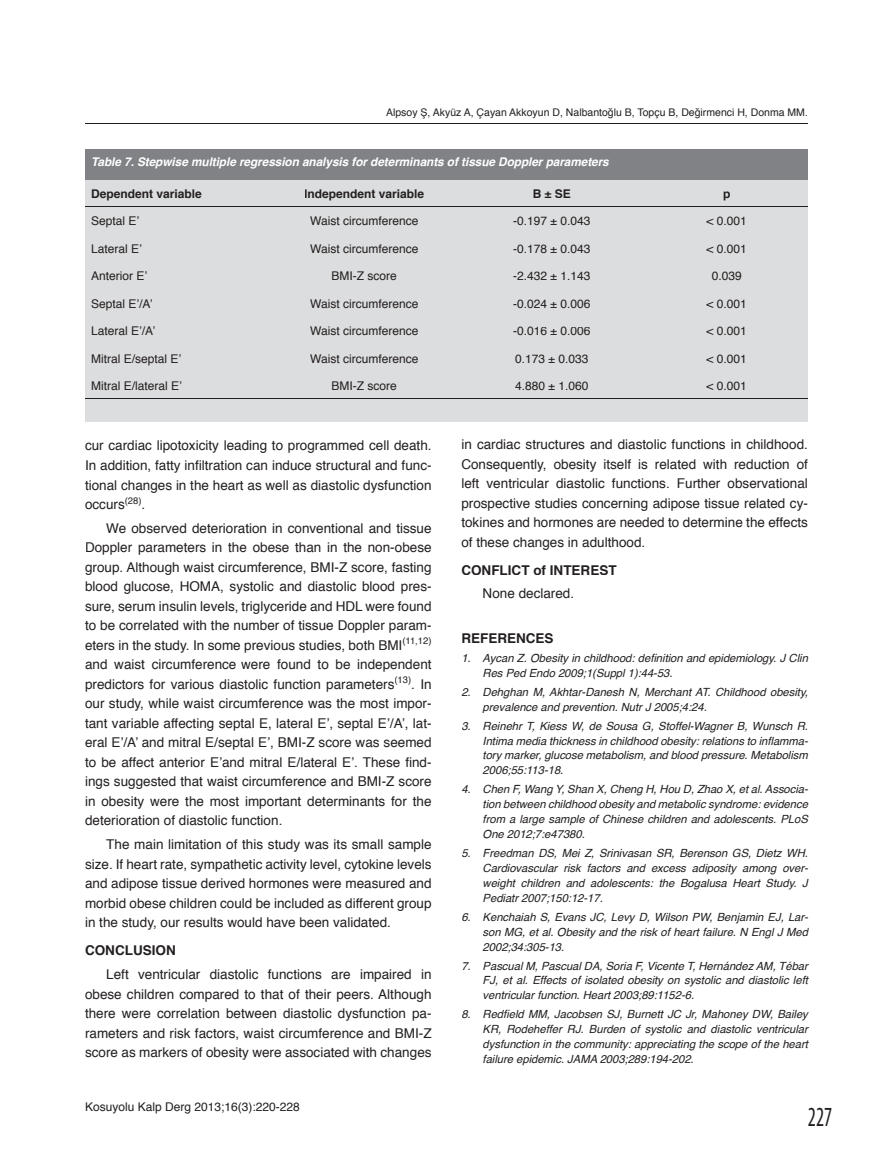
<style>
.page{position:relative;width:893px;height:1170px;background:#fff}
.page>*{position:absolute;margin:0;border:0;box-sizing:border-box;transform-origin:0 0}
.t1{font:condensed 27.75px "Myriad Pro";color:#231f20;scale:.76 1}
.t2{font:13.5px/19.5px "Helvetica";color:#231f20;text-align:justify}
.t3{font:700 13.5px "Helvetica";color:#231f20}
.t4{font:12px "Helvetica";color:#231f20}
.t5{font:italic 700 12px "Helvetica";letter-spacing:-.005em;color:#fff}
.t6{font:700 12px "Helvetica";color:#231f20}
.t7{font:italic 11.25px/14.9px "Helvetica";color:#231f20;text-align:justify}
.t8{font:10.5px "Helvetica";color:#231f20}
</style>
<div class="page">
<hr style="left:85px;top:123px;width:723px;height:1px;background:#231f20">
<div style="left:85px;top:149px;width:723px;height:272px;background:#dcddde"></div>
<div style="left:85px;top:149px;width:723px;height:30px;background:#808285"></div>
<hr style="left:85px;top:398px;width:723px;height:1px;background:#231f20">
<hr style="left:85px;top:207px;width:723px;height:1px;background:#231f20">
<p class="t8" style="left:386px;top:108px;width:423px">Alpsoy Ş, Akyüz A, Çayan Akkoyun D, Nalbantoğlu B, Topçu B, Değirmenci H, Donma MM.</p>
<p class="t5" style="left:91px;top:157px;width:519px">Table 7. Stepwise multiple regression analysis for determinants of tissue Doppler parameters</p>
<p class="t6" style="left:91px;top:188px;width:112px">Dependent variable</p>
<p class="t6" style="left:304px;top:188px;width:122px">Independent variable</p>
<p class="t6" style="left:533px;top:188px;width:39px">B ± SE</p>
<p class="t6" style="left:723px;top:188px;width:9px">p</p>
<p class="t4" style="left:91px;top:216px;width:50px">Septal E’</p>
<p class="t4" style="left:310px;top:216px;width:110px">Waist circumference</p>
<p class="t4" style="left:513px;top:216px;width:79px">-0.197 ± 0.043</p>
<p class="t4" style="left:706px;top:216px;width:42px">&lt; 0.001</p>
<p class="t4" style="left:91px;top:243px;width:52px">Lateral E’</p>
<p class="t4" style="left:310px;top:243px;width:110px">Waist circumference</p>
<p class="t4" style="left:513px;top:243px;width:79px">-0.178 ± 0.043</p>
<p class="t4" style="left:706px;top:243px;width:42px">&lt; 0.001</p>
<p class="t4" style="left:91px;top:271px;width:58px">Anterior E’</p>
<p class="t4" style="left:332px;top:271px;width:67px">BMI-Z score</p>
<p class="t4" style="left:513px;top:271px;width:79px">-2.432 ± 1.143</p>
<p class="t4" style="left:712px;top:271px;width:32px">0.039</p>
<p class="t4" style="left:91px;top:299px;width:63px">Septal E’/A’</p>
<p class="t4" style="left:310px;top:299px;width:110px">Waist circumference</p>
<p class="t4" style="left:513px;top:299px;width:79px">-0.024 ± 0.006</p>
<p class="t4" style="left:706px;top:299px;width:42px">&lt; 0.001</p>
<p class="t4" style="left:91px;top:326px;width:65px">Lateral E’/A’</p>
<p class="t4" style="left:310px;top:326px;width:110px">Waist circumference</p>
<p class="t4" style="left:513px;top:326px;width:79px">-0.016 ± 0.006</p>
<p class="t4" style="left:706px;top:326px;width:42px">&lt; 0.001</p>
<p class="t4" style="left:91px;top:354px;width:92px">Mitral E/septal E’</p>
<p class="t4" style="left:310px;top:354px;width:110px">Waist circumference</p>
<p class="t4" style="left:515px;top:354px;width:75px">0.173 ± 0.033</p>
<p class="t4" style="left:706px;top:354px;width:42px">&lt; 0.001</p>
<p class="t4" style="left:91px;top:380px;width:92px">Mitral E/lateral E’</p>
<p class="t4" style="left:332px;top:380px;width:67px">BMI-Z score</p>
<p class="t4" style="left:515px;top:380px;width:75px">4.880 ± 1.060</p>
<p class="t4" style="left:706px;top:380px;width:42px">&lt; 0.001</p>
<p class="t2" style="left:85px;top:437px;width:348px">cur cardiac lipotoxicity leading to programmed cell death.<br>In addition, fatty infiltration can induce structural and func&shy;tional changes in the heart as well as diastolic dysfunction occurs<sup>(28)</sup>.</p>
<p class="t2" style="left:85px;top:519px;width:348px;text-indent:21px">We observed deterioration in conventional and tissue Doppler parameters in the obese than in the non-obese group. Although waist circumference, BMI-Z score, fasting blood glucose, HOMA, systolic and diastolic blood pres&shy;sure, serum insulin levels, triglyceride and HDL were found to be correlated with the number of tissue Doppler param&shy;eters in the study. In some previous studies, both BMI<sup>(11,12) </sup>and waist circumference were found to be independent predictors for various diastolic function parameters<sup>(13)</sup>. In our study, while waist circumference was the most impor&shy;tant variable affecting septal E, lateral E’, septal E’/A’, lat&shy;eral E’/A’ and mitral E/septal E’, BMI-Z score was seemed to be affect anterior E’and mitral E/lateral E’. These find&shy;ings suggested that waist circumference and BMI-Z score in obesity were the most important determinants for the deterioration of diastolic function.</p>
<p class="t2" style="left:85px;top:835px;width:348px;text-indent:21px">The main limitation of this study was its small sample size. If heart rate, sympathetic activity level, cytokine levels and adipose tissue derived hormones were measured and morbid obese children could be included as different group in the study, our results would have been validated.</p>
<p class="t3" style="left:85px;top:944px;width:92px">CONCLUSION</p>
<p class="t2" style="left:85px;top:965px;width:348px;text-indent:21px">Left ventricular diastolic functions are impaired in obese children compared to that of their peers. Although there were correlation between diastolic dysfunction pa&shy;rameters and risk factors, waist circumference and BMI-Z score as markers of obesity were associated with changes</p>
<p class="t4" style="left:85px;top:1101px;width:216px">Kosuyolu Kalp Derg 2013;16(3):220-228</p>
<p class="t2" style="left:461px;top:435px;width:348px">in cardiac structures and diastolic functions in childhood.<br>Consequently, obesity itself is related with reduction of left ventricular diastolic functions. Further observational prospective studies concerning adipose tissue related cy&shy;tokines and hormones are needed to determine the effects of these changes in adulthood.</p>
<p class="t3" style="left:461px;top:564px;width:157px">CONFLICT of INTEREST</p>
<p class="t2" style="left:483px;top:585px;width:93px">None declared.</p>
<p class="t3" style="left:461px;top:632px;width:94px">REFERENCES</p>
<p class="t7" style="left:483px;top:651px;width:327px;text-indent:-21px">1. Aycan Z. Obesity in childhood: definition and epidemiology. J Clin<br>Res Ped Endo 2009;1(Suppl 1):44-53.</p>
<p class="t7" style="left:483px;top:685px;width:327px;text-indent:-21px">2. Dehghan M, Akhtar-Danesh N, Merchant AT. Childhood obesity, prevalence and prevention. Nutr J 2005;4:24.</p>
<p class="t7" style="left:483px;top:719px;width:327px;text-indent:-21px">3. Reinehr T, Kiess W, de Sousa G, Stoffel-Wagner B, Wunsch R.<br>Intima media thickness in childhood obesity: relations to inflamma&shy;tory marker, glucose metabolism, and blood pressure. Metabolism 2006;55:113-18.</p>
<p class="t7" style="left:483px;top:782px;width:327px;text-indent:-21px">4. Chen F, Wang Y, Shan X, Cheng H, Hou D, Zhao X, et al. Associa&shy;tion between childhood obesity and metabolic syndrome: evidence from a large sample of Chinese children and adolescents. PLoS One 2012;7:e47380.</p>
<p class="t7" style="left:483px;top:846px;width:327px;text-indent:-21px">5. Freedman DS, Mei Z, Srinivasan SR, Berenson GS, Dietz WH.<br>Cardiovascular risk factors and excess adiposity among over&shy;weight children and adolescents: the Bogalusa Heart Study. J Pediatr 2007;150:12-17.</p>
<p class="t7" style="left:483px;top:910px;width:327px;text-indent:-21px">6. Kenchaiah S, Evans JC, Levy D, Wilson PW, Benjamin EJ, Lar&shy;son MG, et al. Obesity and the risk of heart failure. N Engl J Med 2002;34:305-13.</p>
<p class="t7" style="left:483px;top:959px;width:327px;text-indent:-21px">7. Pascual M, Pascual DA, Soria F, Vicente T, Hernández AM, Tébar FJ, et al. Effects of isolated obesity on systolic and diastolic left ventricular function. Heart 2003;89:1152-6.</p>
<p class="t7" style="left:483px;top:1007px;width:327px;text-indent:-21px">8. Redfield MM, Jacobsen SJ, Burnett JC Jr, Mahoney DW, Bailey KR, Rodeheffer RJ. Burden of systolic and diastolic ventricular dysfunction in the community: appreciating the scope of the heart failure epidemic. JAMA 2003;289:194-202.</p>
<h1 class="t1" style="left:808px;top:1105px;width:33px">227</h1>
</div>
